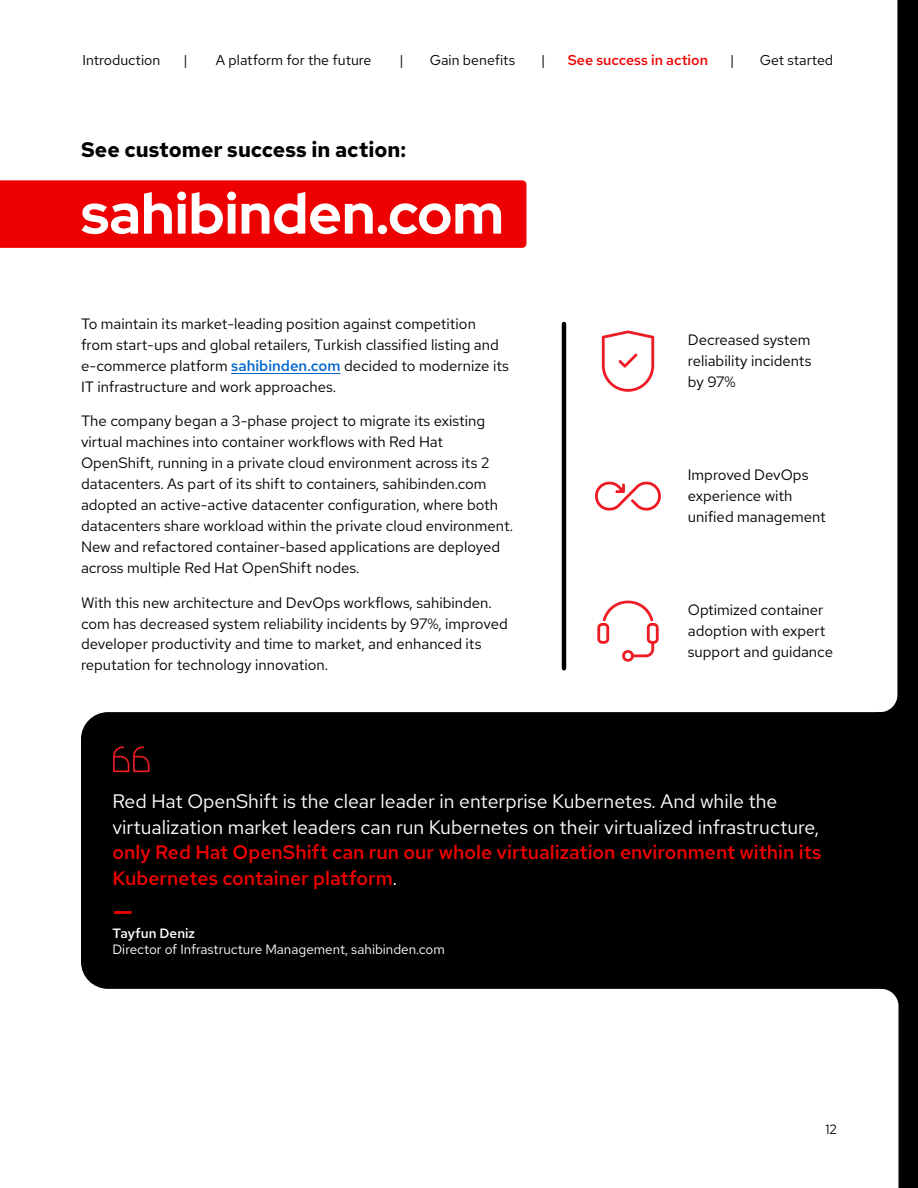
<style>
.page{position:relative;width:918px;height:1188px;background:#fff}
.page>*{position:absolute;margin:0;border:0;box-sizing:border-box;transform-origin:0 0}
.t1{font:700 57px "Red Hat Display";color:#fff}
.t2{font:500 30px "Red Hat Text";color:#e00}
.t3{font:700 21px "Red Hat Text";color:#000}
.t4{font:19.5px/25.5px "Red Hat Text";color:#fff}
.t5{font:500 19.5px/25.5px "Red Hat Text";color:#e00}
.t6{font:15px/21px "Red Hat Text";color:#000}
.t7{font:14.25px "Red Hat Text";color:#000}
.t8{font:500 14.25px "Red Hat Text";color:#e00}
.t9{font:13.5px "Red Hat Text";color:#fff}
.t10{font:500 13.5px "Red Hat Text";color:#fff}
.t11{font:13.5px "Red Hat Text";color:#000}
.s1{font-weight:500;color:#06c}
.s2{font-weight:400;color:#fff}
</style>
<div class="page">
<hr style="left:231px;top:373px;width:110px;height:1px;background:#06c">
<div style="left:878px;top:0;width:40px;height:712px;background:#000"></div>
<div style="left:877px;top:0;width:20px;height:712px;background:#fff"></div>
<div style="left:879px;top:989px;width:39px;height:199px;background:#000"></div>
<div style="left:879px;top:989px;width:19px;height:199px;background:#fff"></div>
<div style="left:81px;top:712px;width:837px;height:277px;background:#000"></div>
<svg style="left:113px;top:746px;width:36px;height:26px"></svg>
<svg style="left:602px;top:330px;width:52px;height:62px"></svg>
<svg style="left:595px;top:481px;width:66px;height:30px"></svg>
<svg style="left:597px;top:600px;width:62px;height:62px"></svg>
<hr style="left:562px;top:324px;width:4px;height:344px;background:#000">
<div style="left:0;top:180px;width:526px;height:68px;background:#e00"></div>
<p class="t7" style="left:83px;top:50px;width:79px">Introduction</p>
<p class="t7" style="left:184px;top:50px;width:6px">|</p>
<p class="t7" style="left:216px;top:50px;width:157px">A platform for the future</p>
<p class="t7" style="left:400px;top:50px;width:6px">|</p>
<p class="t7" style="left:430px;top:50px;width:87px">Gain benefits</p>
<p class="t7" style="left:541px;top:50px;width:6px">|</p>
<p class="t8" style="left:568px;top:50px;width:142px">See success in action</p>
<p class="t7" style="left:730px;top:50px;width:6px">|</p>
<p class="t7" style="left:760px;top:50px;width:75px">Get started</p>
<h3 class="t3" style="left:81px;top:136px;width:327px">See customer success in action:</h3>
<h1 class="t1" style="left:81px;top:176px;width:424px">sahibinden.com</h1>
<p class="t6" style="left:81px;top:313px;width:429px">To maintain its market-leading position against competition from start-ups and global retailers, Turkish classified listing and e-commerce platform <span class="s1">sahibinden.com</span> decided to modernize its IT infrastructure and work approaches.</p>
<p class="t6" style="left:81px;top:410px;width:433px">The company began a 3-phase project to migrate its existing virtual machines into container workflows with Red Hat OpenShift, running in a private cloud environment across its 2 datacenters. As part of its shift to containers, sahibinden.com adopted an active-active datacenter configuration, where both datacenters share workload within the private cloud environment.<br>New and refactored container-based applications are deployed across multiple Red Hat OpenShift nodes.</p>
<p class="t6" style="left:81px;top:592px;width:428px">With this new architecture and DevOps workflows, sahibinden. com has decreased system reliability incidents by 97%, improved developer productivity and time to market, and enhanced its reputation for technology innovation.</p>
<p class="t6" style="left:688px;top:329px;width:125px;text-align:justify">Decreased system reliability incidents by 97%</p>
<p class="t6" style="left:688px;top:464px;width:139px">Improved DevOps experience with unified management</p>
<p class="t6" style="left:688px;top:599px;width:147px">Optimized container adoption with expert support and guidance</p>
<h3 class="t4" style="left:112px;top:788px;width:708px">Red Hat OpenShift is the clear leader in enterprise Kubernetes. And while the virtualization market leaders can run Kubernetes on their virtualized infrastructure,</h3>
<h3 class="t5" style="left:112px;top:839px;width:710px">only Red Hat OpenShift can run our whole virtualization environment within its<br>Kubernetes container platform<span class="s2">.</span></h3>
<h2 class="t2" style="left:112px;top:891px;width:22px">—</h2>
<p class="t10" style="left:112px;top:924px;width:84px">Tayfun Deniz</p>
<p class="t9" style="left:112px;top:941px;width:334px">Director of Infrastructure Management, sahibinden.com</p>
<p class="t11" style="left:825px;top:1120px;width:13px">12</p>
</div>
